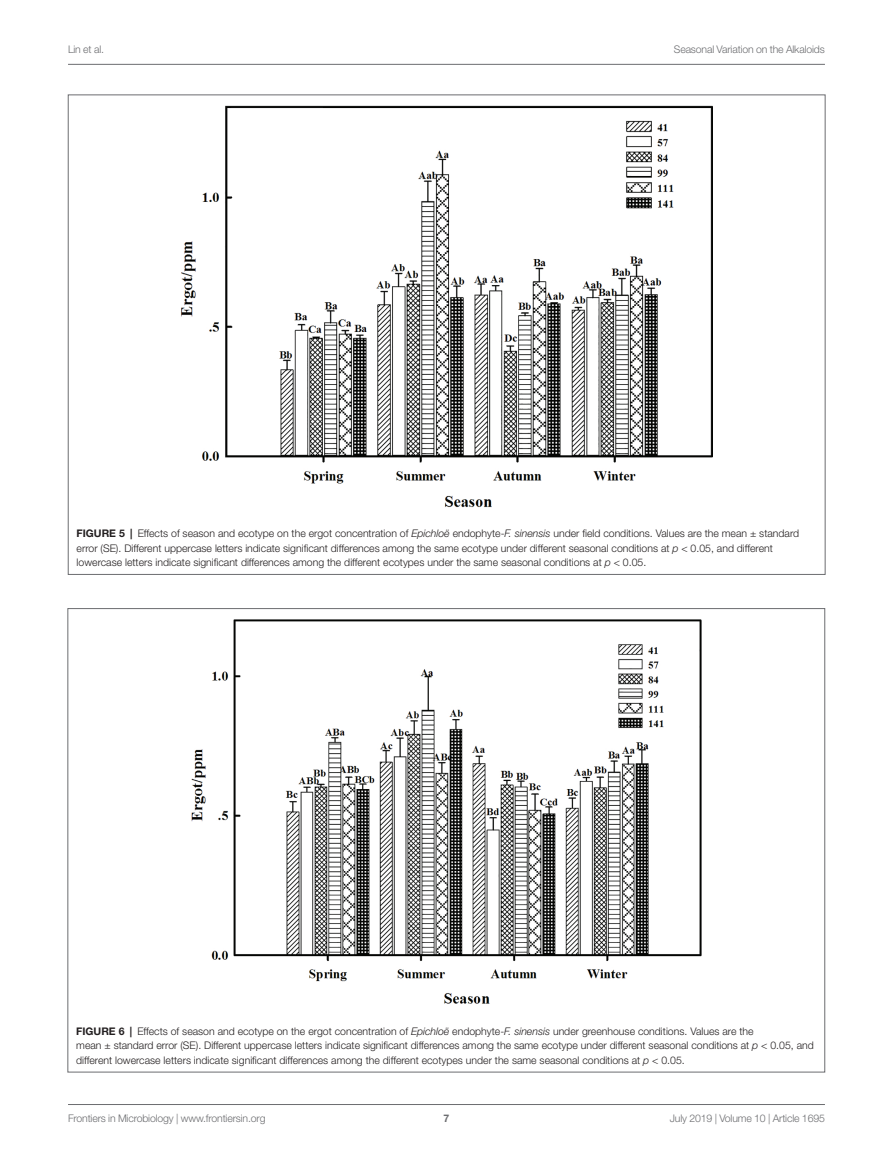
<style>
.page{position:relative;width:893px;height:1170px;background:#fff}
.page>*{position:absolute;margin:0;border:0;box-sizing:border-box;transform-origin:0 0}
.FIG_LEG{font:300 10.5px/14.2px "Helvetica Neue LT Std";color:#231f20}
.t1{font:300 10.5px "Helvetica Neue LT Std";letter-spacing:-.015em;color:#6c6d70}
.t2{font:700 10.5px "Helvetica Neue LT Std";color:#6c6d70}
.s1{font-weight:700}
.s2{font-style:italic}
</style>
<div class="page">
<hr style="left:68px;top:64px;width:757px;height:1px;background:#6c6d70">
<hr style="left:68px;top:1104px;width:757px;height:1px;background:#6c6d70">
<img style="left:181px;top:105px;width:531px;height:403px">
<img style="left:191px;top:619px;width:510px;height:385px">
<p class="t1" style="left:68px;top:42px;width:38px">Lin et al.</p>
<p class="t1" style="left:674px;top:42px;width:152px">Seasonal Variation on the Alkaloids</p>
<p class="FIG_LEG" style="left:77px;top:526px;width:724px"><span class="s1">FIGURE 5 |</span> Effects of season and ecotype on the ergot concentration of <span class="s2">Epichloë</span> endophyte-<span class="s2">F. sinensis</span> under field conditions. Values are the mean ± standard error (SE). Different uppercase letters indicate significant differences among the same ecotype under different seasonal conditions at <span class="s2">p</span> &lt; 0.05, and different lowercase letters indicate significant differences among the different ecotypes under the same seasonal conditions at <span class="s2">p</span> &lt; 0.05.</p>
<p class="FIG_LEG" style="left:76px;top:1023px;width:739px"><span class="s1">FIGURE 6 |</span> Effects of season and ecotype on the ergot concentration of <span class="s2">Epichloë</span> endophyte-<span class="s2">F. sinensis</span> under greenhouse conditions. Values are the<br>mean ± standard error (SE). Different uppercase letters indicate significant differences among the same ecotype under different seasonal conditions at <span class="s2">p</span> &lt; 0.05, and different lowercase letters indicate significant differences among the different ecotypes under the same seasonal conditions at <span class="s2">p</span> &lt; 0.05.</p>
<p class="t1" style="left:68px;top:1111px;width:199px">Frontiers in Microbiology | www.frontiersin.org</p>
<p class="t2" style="left:444px;top:1111px;width:7px">7</p>
<p class="t1" style="left:670px;top:1111px;width:157px">July 2019 | Volume 10 | Article 1695</p>
</div>
